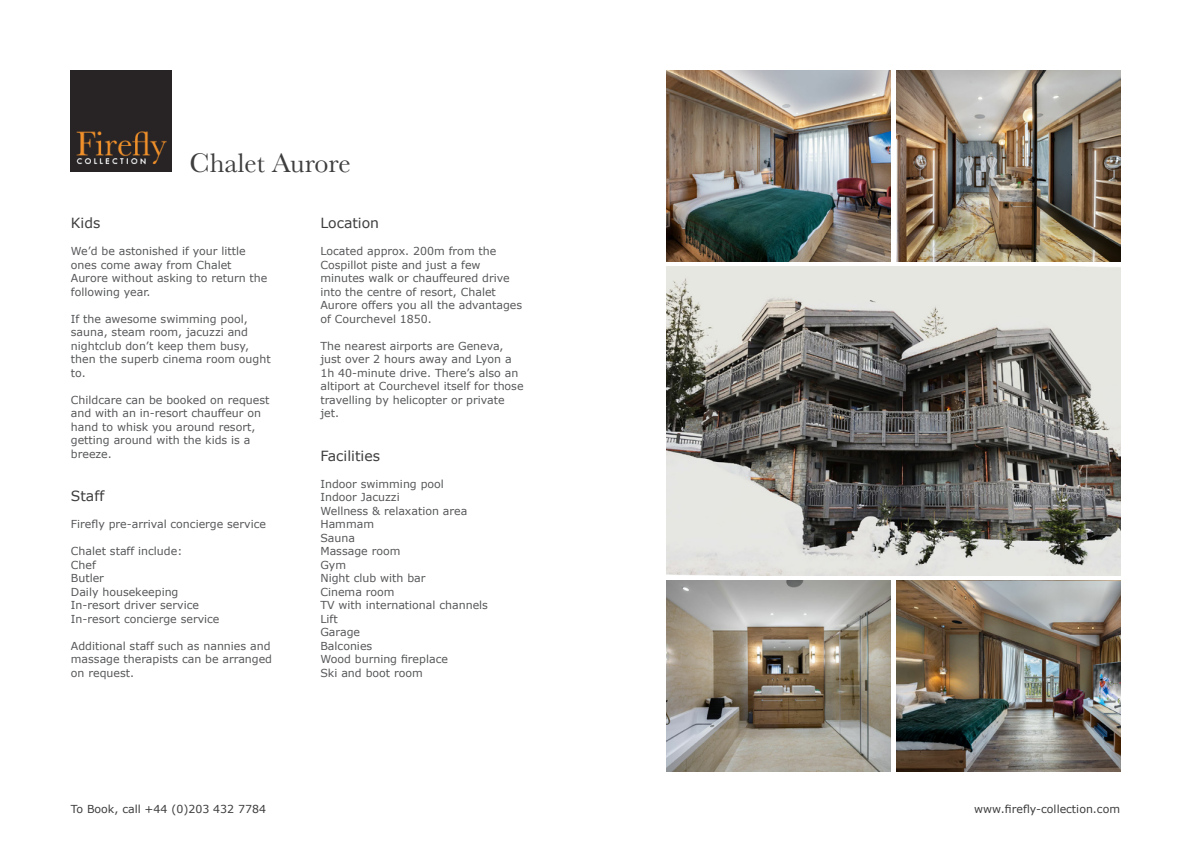
<style>
.page{position:relative;width:1191px;height:842px;background:#fff}
.page>*{position:absolute;margin:0;border:0;box-sizing:border-box;transform-origin:0 0}
.t1{font:28px "Baskerville";color:#3e3e3f}
.t2{font:14px "Verdana";color:#3e3e3f}
.t3{font:11px/13.5px "Verdana";color:#57585a}
.t4{font:11px "Verdana";color:#3e3e3f}
</style>
<div class="page">
<img style="left:71px;top:71px;width:101px;height:101px">
<img style="left:666px;top:267px;width:454px;height:308px">
<img style="left:666px;top:71px;width:224px;height:190px">
<img style="left:666px;top:581px;width:224px;height:190px">
<img style="left:896px;top:581px;width:224px;height:190px">
<img style="left:896px;top:71px;width:224px;height:190px">
<p class="t1" style="left:190px;top:145px;width:163px">Chalet Aurore</p>
<p class="t2" style="left:71px;top:214px;width:31px">Kids</p>
<p class="t3" style="left:71px;top:244px;width:198px">We’d be astonished if your little ones come away from Chalet<br>Aurore without asking to return the following year.</p>
<p class="t3" style="left:71px;top:312px;width:201px">If the awesome swimming pool, sauna, steam room, jacuzzi and nightclub don’t keep them busy, then the superb cinema room ought to.</p>
<p class="t3" style="left:71px;top:393px;width:200px">Childcare can be booked on request and with an in-resort chauffeur on hand to whisk you around resort, getting around with the kids is a breeze.</p>
<p class="t2" style="left:71px;top:487px;width:35px">Staff</p>
<p class="t3" style="left:71px;top:518px;width:197px">Firefly pre-arrival concierge service</p>
<p class="t3" style="left:71px;top:545px;width:113px">Chalet staff include:</p>
<p class="t3" style="left:71px;top:558px;width:27px">Chef</p>
<p class="t3" style="left:71px;top:572px;width:35px">Butler</p>
<p class="t3" style="left:71px;top:585px;width:109px">Daily housekeeping</p>
<p class="t3" style="left:71px;top:599px;width:130px">In-resort driver service</p>
<p class="t3" style="left:71px;top:612px;width:150px">In-resort concierge service</p>
<p class="t3" style="left:71px;top:639px;width:203px">Additional staff such as nannies and massage therapists can be arranged on request.</p>
<p class="t2" style="left:320px;top:214px;width:60px">Location</p>
<p class="t3" style="left:320px;top:244px;width:203px">Located approx. 200m from the<br>Cospillot piste and just a few minutes walk or chauffeured drive into the centre of resort, Chalet<br>Aurore offers you all the advantages of Courchevel 1850.</p>
<p class="t3" style="left:320px;top:339px;width:205px">The nearest airports are Geneva, just over 2 hours away and Lyon a<br>1h 40-minute drive. There’s also an altiport at Courchevel itself for those travelling by helicopter or private jet.</p>
<p class="t2" style="left:320px;top:447px;width:61px">Facilities</p>
<p class="t3" style="left:320px;top:477px;width:125px">Indoor swimming pool</p>
<p class="t3" style="left:320px;top:491px;width:81px">Indoor Jacuzzi</p>
<p class="t3" style="left:320px;top:504px;width:148px">Wellness &amp; relaxation area</p>
<p class="t3" style="left:320px;top:518px;width:55px">Hammam</p>
<p class="t3" style="left:320px;top:531px;width:36px">Sauna</p>
<p class="t3" style="left:320px;top:545px;width:81px">Massage room</p>
<p class="t3" style="left:320px;top:558px;width:27px">Gym</p>
<p class="t3" style="left:320px;top:572px;width:107px">Night club with bar</p>
<p class="t3" style="left:320px;top:585px;width:76px">Cinema room</p>
<p class="t3" style="left:320px;top:599px;width:169px">TV with international channels</p>
<p class="t3" style="left:320px;top:612px;width:19px">Lift</p>
<p class="t3" style="left:320px;top:626px;width:41px">Garage</p>
<p class="t3" style="left:320px;top:639px;width:53px">Balconies</p>
<p class="t3" style="left:320px;top:653px;width:129px">Wood burning fireplace</p>
<p class="t3" style="left:320px;top:666px;width:104px">Ski and boot room</p>
<p class="t4" style="left:71px;top:802px;width:197px">To Book, call +44 (0)203 432 7784</p>
<p class="t4" style="left:974px;top:802px;width:147px">www.firefly-collection.com</p>
</div>
